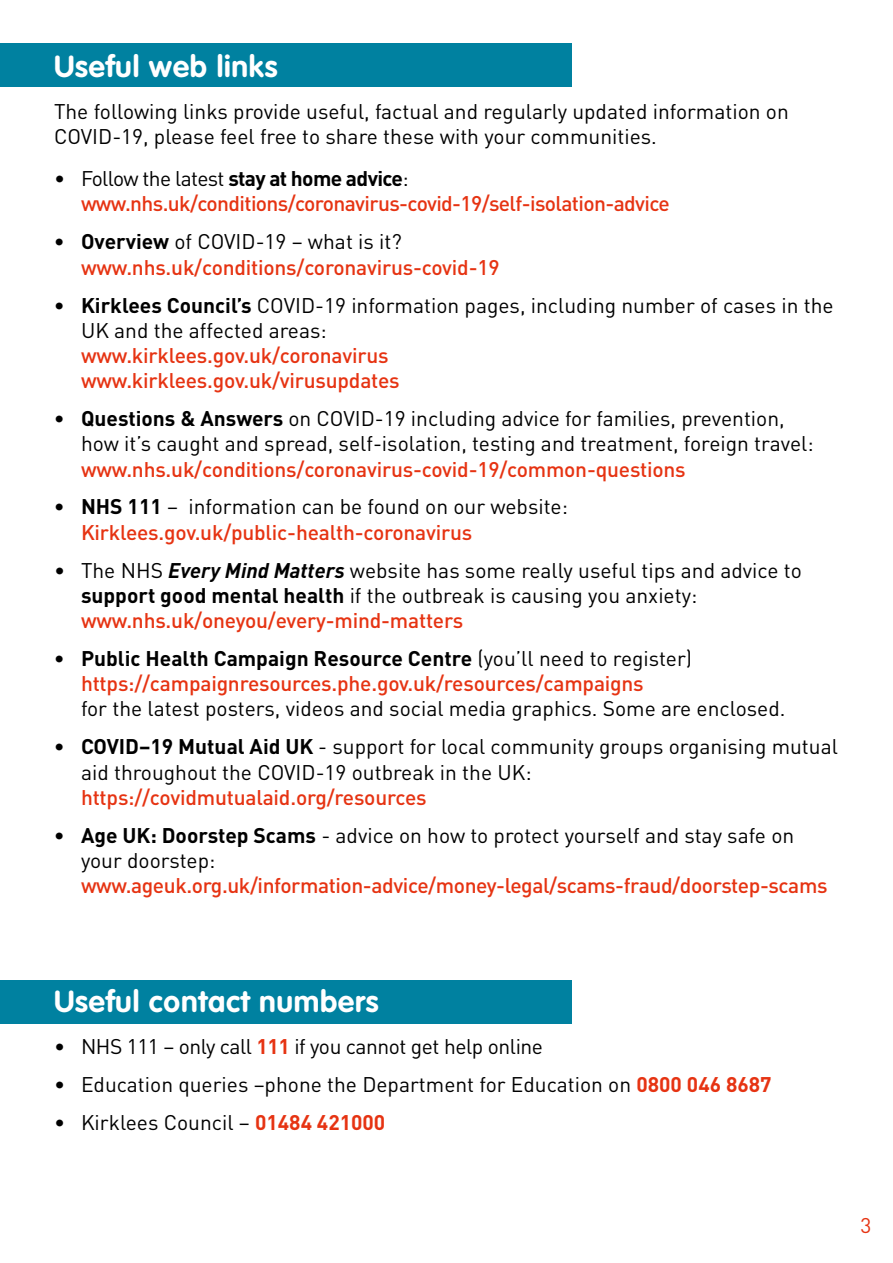
<style>
.page{position:relative;width:893px;height:1263px;background:#fff}
.page>*{position:absolute;margin:0;border:0;box-sizing:border-box;transform-origin:0 0}
.Header_2{font:700 30px "VAG Rounded LT";letter-spacing:.025em;color:#fff}
.Body_Bullets{font:21px/25.2px "DIN";color:#000}
.Body_Bullets-2{font:500 21px/25.2px "DIN";letter-spacing:-.02em;color:#e63312}
.Body_copy{font:21px/25.2px "DIN";color:#000}
.Body_Bullets-3{font:21px "DIN";letter-spacing:-.02em;color:#000}
.t1{font:21px "DIN";color:#e63312}
.s1{font-weight:400;color:#000}
.s2{font-weight:700;color:#000}
.s3{font-weight:700}
.s4{font-weight:500;color:#e63312}
.s5{font-weight:700;font-style:italic}
.s6{font-weight:700;color:#e63312}
</style>
<div class="page">
<div style="left:0;top:43px;width:572px;height:43px;background:#0081a0"></div>
<div style="left:0;top:980px;width:572px;height:43px;background:#0081a0"></div>
<p class="Header_2" style="left:54px;top:48px;width:225px">Useful web links</p>
<p class="Body_copy" style="left:54px;top:99px;width:736px">The following links provide useful, factual and regularly updated information on<br>COVID-19, please feel free to share these with your communities.</p>
<p class="Body_Bullets-2" style="left:81px;top:165px;width:590px;text-indent:-27px"><span class="s1">• Follow the latest</span> <span class="s2">stay at home advice</span><span class="s1">: </span>www.nhs.uk/conditions/coronavirus-covid-19/self-isolation-advice</p>
<p class="Body_Bullets-2" style="left:81px;top:228px;width:420px;text-indent:-27px"><span class="s2">• Overview</span> <span class="s1">of COVID-19 – what is it? </span>www.nhs.uk/conditions/coronavirus-covid-19</p>
<p class="Body_Bullets" style="left:81px;top:293px;width:754px;text-indent:-27px"><span class="s3">• Kirklees Council’s</span> COVID-19 information pages, including number of cases in the UK and the affected areas:<br><span class="s4">www.kirklees.gov.uk/coronavirus<br>www.kirklees.gov.uk/virusupdates</span></p>
<p class="Body_Bullets" style="left:81px;top:406px;width:734px;text-indent:-27px"><span class="s3">• Questions &amp; Answers</span> on COVID-19 including advice for families, prevention, how it’s caught and spread, self-isolation, testing and treatment, foreign travel: <span class="s4">www.nhs.uk/conditions/coronavirus-covid-19/common-questions</span></p>
<p class="Body_Bullets-2" style="left:81px;top:493px;width:488px;text-indent:-27px"><span class="s2">• NHS 111</span> <span class="s1">– information can be found on our website:<br></span>Kirklees.gov.uk/public-health-coronavirus</p>
<p class="Body_Bullets" style="left:81px;top:558px;width:722px;text-indent:-27px">• The NHS <span class="s5">Every Mind Matters</span> website has some really useful tips and advice to <span class="s3">support good mental health</span> if the outbreak is causing you anxiety: <span class="s4">www.nhs.uk/oneyou/every-mind-matters</span></p>
<p class="Body_Bullets" style="left:81px;top:646px;width:706px;text-indent:-27px"><span class="s3">• Public Health Campaign Resource Centre</span> (you’ll need to register) <span class="s4">https://campaignresources.phe.gov.uk/resources/campaigns<br></span>for the latest posters, videos and social media graphics. Some are enclosed.</p>
<p class="Body_Bullets" style="left:81px;top:734px;width:758px;text-indent:-27px"><span class="s3">• COVID–19 Mutual Aid UK</span> - support for local community groups organising mutual aid throughout the COVID-19 outbreak in the UK: <span class="s4">https://covidmutualaid.org/resources</span></p>
<p class="Body_Bullets-2" style="left:81px;top:822px;width:748px;text-indent:-27px"><span class="s2">• Age UK: Doorstep Scams</span> <span class="s1">- advice on how to protect yourself and stay safe on your doorstep: </span>www.ageuk.org.uk/information-advice/money-legal/scams-fraud/doorstep-scams</p>
<p class="Header_2" style="left:54px;top:984px;width:326px">Useful contact numbers</p>
<p class="Body_Bullets-3" style="left:54px;top:1034px;width:491px">• NHS 111 – only call <span class="s6">111</span> if you cannot get help online</p>
<p class="Body_Bullets" style="left:54px;top:1072px;width:719px">• Education queries –phone the Department for Education on <span class="s6">0800 046 8687</span></p>
<p class="Body_Bullets" style="left:54px;top:1110px;width:333px">• Kirklees Council – <span class="s6">01484 421000</span></p>
<p class="t1" style="left:860px;top:1214px;width:12px">3</p>
</div>
